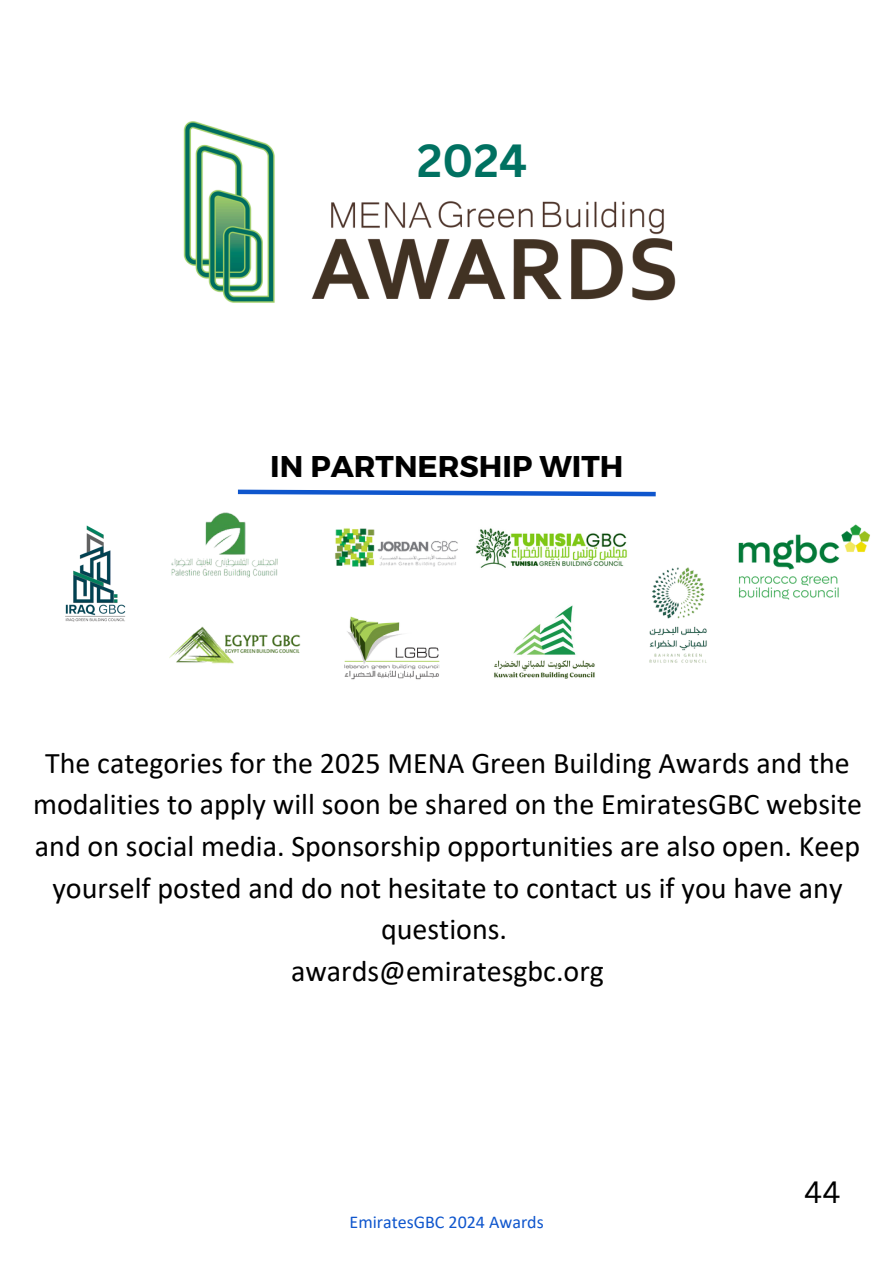
<style>
.page{position:relative;width:894px;height:1264px;background:#fff}
.page>*{position:absolute;margin:0;border:0;box-sizing:border-box;transform-origin:0 0}
.t1{font:700 45.15px "Canva Sans";color:#007161}
.t2{font:30px/41.7px "Calibri";color:#000;text-align:center}
.t3{font:700 30px "Montserrat";color:#000}
.t4{font:30px "Canva Sans";color:#000}
.t5{font:18px "Calibri";color:#0f56cd}
</style>
<div class="page">
<img style="left:183px;top:121px;width:493px;height:182px">
<img style="left:335px;top:528px;width:123px;height:39px">
<img style="left:169px;top:626px;width:131px;height:38px">
<img style="left:344px;top:616px;width:96px;height:64px">
<img style="left:171px;top:512px;width:107px;height:66px">
<img style="left:649px;top:567px;width:58px;height:96px">
<img style="left:65px;top:525px;width:61px;height:97px">
<img style="left:738px;top:524px;width:132px;height:76px">
<img style="left:475px;top:528px;width:152px;height:40px">
<img style="left:494px;top:605px;width:101px;height:74px">
<svg style="left:237px;top:489px;width:419px;height:8px"></svg>
<h1 class="t1" style="left:417px;top:129px;width:112px">2024</h1>
<p class="t3" style="left:270px;top:447px;width:354px">IN PARTNERSHIP WITH</p>
<h1 class="t2" style="left:33px;top:744px;width:830px">The categories for the 2025 MENA Green Building Awards and the modalities to apply will soon be shared on the EmiratesGBC website and on social media. Sponsorship opportunities are also open. Keep yourself posted and do not hesitate to contact us if you have any questions.<br>awards@emiratesgbc.org</h1>
<p class="t5" style="left:349px;top:1214px;width:196px">EmiratesGBC 2024 Awards</p>
<p class="t4" style="left:804px;top:1170px;width:38px">44</p>
</div>
